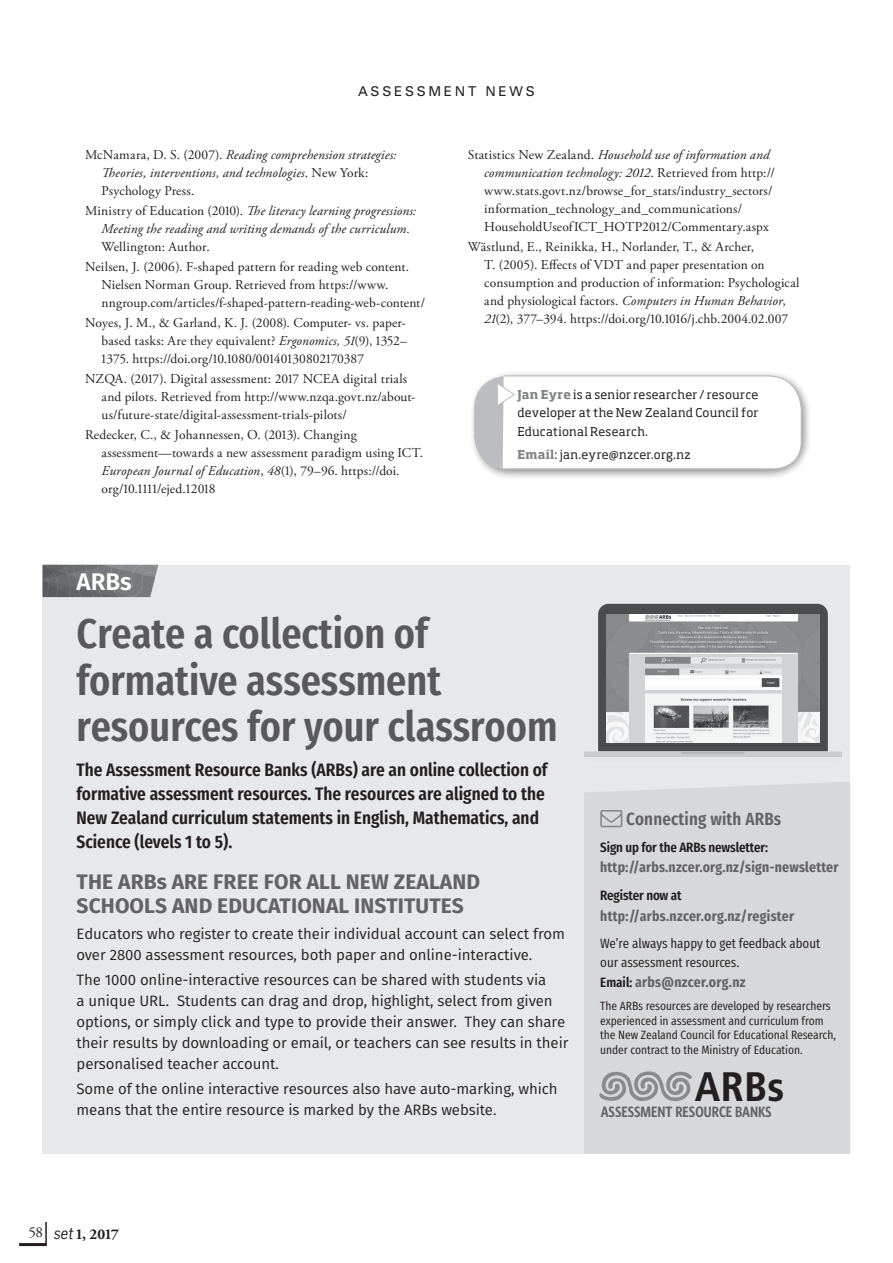
<style>
.page{position:relative;width:893px;height:1263px;background:#fff}
.page>*{position:absolute;margin:0;border:0;box-sizing:border-box;transform-origin:0 0}
.t1{font:600 41.7px/46.3px "Fira Sans Condensed";color:#59595c}
.t2{font:700 41.1px "Transit";color:#231f20}
.t3{font:600 24.15px "Fira Sans";color:#fff}
.t4{font:700 21px/24px "Fira Sans";letter-spacing:.005em;color:#636366}
.t5{font:600 18px/24px "Fira Sans Condensed";color:#231f20}
.t6{font:600 17.7px "Fira Sans Condensed";letter-spacing:.01em;color:#636366}
.t7{font:600 condensed 15.15px "Whitney HTF";color:#636366}
.t8{font:15px/21px "Fira Sans";letter-spacing:-.005em;color:#231f20}
.t9{font:700 15px "Adobe Garamond Pro";color:#231f20}
.t10{font:700 14.25px "Fira Sans Condensed";letter-spacing:.015em;color:#636366}
.t11{font:13.5px/18px "Adobe Garamond Pro";letter-spacing:.01em;color:#231f20}
.t12{font:italic 13.5px/18px "Adobe Garamond Pro";letter-spacing:.01em;color:#231f20}
.t13{font:13.5px/18.3px "Fira Sans Condensed";letter-spacing:-.005em;color:#231f20}
.t14{font:600 13.5px "Fira Sans Condensed";letter-spacing:-.01em;color:#231f20}
.t15{font:13.5px "Univers";letter-spacing:.2em;color:#231f20}
.t16{font:12px/14.4px "Fira Sans Condensed";letter-spacing:-.005em;color:#231f20}
.t17{font:12px/18.8px "Soho Pro";letter-spacing:.02em;color:#231f20;text-align:justify}
.s1{font-style:normal}
.s2{font-style:italic}
.s3{font-weight:700;color:#808285}
.s4{font-weight:600;font-size:13.5px;color:#231f20}
.s5{font-weight:400}
.s6{font-family:"M News Gothic Obl";font-weight:400}
</style>
<div class="page">
<div style="left:43px;top:565px;width:807px;height:589px;background:#e7e8e9"></div>
<svg style="left:43px;top:565px;width:115px;height:32px;background:#75767a"></svg>
<svg style="left:584px;top:604px;width:258px;height:153px"></svg>
<img style="left:606px;top:614px;width:213px;height:129px">
<div style="left:584px;top:782px;width:266px;height:372px;background:#d7d8d9"></div>
<svg style="left:599px;top:1070px;width:93px;height:32px"></svg>
<svg style="left:600px;top:810px;width:22px;height:17px"></svg>
<hr style="left:45px;top:1222px;width:2px;height:22px;background:#231f20">
<hr style="left:19px;top:1243px;width:28px;height:3px;background:#231f20">
<div style="left:469px;top:370px;width:343px;height:111px;background:#231f20;opacity:.5"></div>
<div style="left:474px;top:376px;width:326px;height:93px;background:#bcbdc0;border-radius:34px"></div>
<svg style="left:497px;top:375px;width:305px;height:95px;background:#fbfbfb"></svg>
<p class="t15" style="left:358px;top:83px;width:178px">ASSESSMENT NEWS</p>
<p class="t12" style="left:102px;top:146px;width:296px;text-indent:-16px"><span class="s1">McNamara, D. S. (2007).</span> Reading comprehension strategies:<br>Theories, interventions, and technologies<span class="s1">. New York:<br>Psychology Press.</span></p>
<p class="t12" style="left:102px;top:202px;width:316px;text-indent:-16px"><span class="s1">Ministry of Education (2010).</span> The literacy learning progressions:<br>Meeting the reading and writing demands of the curriculum.</p>
<p class="t11" style="left:85px;top:237px;width:326px;line-height:20.1px;text-indent:16px">Wellington: Author.<br>Neilsen, J. (2006). F-shaped pattern for reading web content.</p>
<p class="t11" style="left:102px;top:276px;width:325px">Nielsen Norman Group. Retrieved from https://www. nngroup.com/articles/f-shaped-pattern-reading-web-content/</p>
<p class="t11" style="left:102px;top:314px;width:307px;text-align:justify;text-indent:-16px">Noyes, J. M., &amp; Garland, K. J. (2008). Computer- vs. paper&shy;based tasks: Are they equivalent? <span class="s2">Ergonomics, 51</span>(9), 1352– 1375. https://doi.org/10.1080/00140130802170387</p>
<p class="t11" style="left:102px;top:370px;width:315px;text-indent:-16px">NZQA. (2017). Digital assessment: 2017 NCEA digital trials and pilots. Retrieved from http://www.nzqa.govt.nz/about&shy;us/future-state/digital-assessment-trials-pilots/</p>
<p class="t11" style="left:102px;top:426px;width:323px;text-indent:-16px">Redecker, C., &amp; Johannessen, O. (2013). Changing assessment—towards a new assessment paradigm using ICT.<br><span class="s2">European Journal of Education</span>, <span class="s2">48</span>(1), 79–96. https://doi. org/10.1111/ejed.12018</p>
<h3 class="t3" style="left:77px;top:561px;width:57px">ARBs</h3>
<p class="t11" style="left:484px;top:146px;width:292px;text-indent:-16px">Statistics New Zealand. <span class="s2">Household use of information and communication technology: 2012</span>. Retrieved from http:// www.stats.govt.nz/browse_for_stats/industry_sectors/ information_technology_and_communications/ HouseholdUseofICT_HOTP2012/Commentary.aspx</p>
<p class="t11" style="left:484px;top:238px;width:317px;text-indent:-16px">Wästlund, E., Reinikka, H., Norlander, T., &amp; Archer,<br>T. (2005). Effects of VDT and paper presentation on consumption and production of information: Psychological and physiological factors. <span class="s2">Computers in Human Behavior</span>, <span class="s2">21</span>(2), 377–394. https://doi.org/10.1016/j.chb.2004.02.007</p>
<p class="t17" style="left:517px;top:384px;width:243px"><span class="s3">Jan Eyre</span> is a senior researcher / resource developer at the New Zealand Council for Educational Research.</p>
<p class="t17" style="left:517px;top:445px;width:175px"><span class="s3">Email</span>: jan.eyre@nzcer.org.nz</p>
<h1 class="t1" style="left:77px;top:606px;width:483px">Create a collection of formative assessment resources for your classroom</h1>
<h3 class="t5" style="left:77px;top:756px;width:473px">The Assessment Resource Banks (ARBs) are an online collection of formative assessment resources. The resources are aligned to the New Zealand curriculum statements in English, Mathematics, and Science (levels 1 to 5).</h3>
<h3 class="t4" style="left:77px;top:869px;width:405px">THE ARBs ARE FREE FOR ALL NEW ZEALAND<br>SCHOOLS AND EDUCATIONAL INSTITUTES</h3>
<p class="t8" style="left:77px;top:923px;width:490px">Educators who register to create their individual account can select from over 2800 assessment resources, both paper and online-interactive.</p>
<p class="t8" style="left:77px;top:969px;width:494px">The 1000 online-interactive resources can be shared with students via<br>a unique URL. Students can drag and drop, highlight, select from given options, or simply click and type to provide their answer. They can share their results by downloading or email, or teachers can see results in their personalised teacher account.</p>
<p class="t8" style="left:77px;top:1078px;width:483px">Some of the online interactive resources also have auto-marking, which means that the entire resource is marked by the ARBs website.</p>
<h3 class="t6" style="left:626px;top:803px;width:156px">Connecting with ARBs</h3>
<p class="t14" style="left:600px;top:835px;width:169px">Sign up for the ARBs newsletter:</p>
<p class="t10" style="left:600px;top:854px;width:240px">http://arbs.nzcer.org.nz/sign-newsletter</p>
<p class="t14" style="left:600px;top:883px;width:83px">Register now at</p>
<p class="t10" style="left:600px;top:903px;width:195px">http://arbs.nzcer.org.nz/register</p>
<p class="t13" style="left:600px;top:933px;width:221px">We’re always happy to get feedback about our assessment resources.</p>
<p class="t10" style="left:600px;top:969px;width:147px"><span class="s4">Email:</span> arbs@nzcer.org.nz</p>
<p class="t16" style="left:600px;top:998px;width:237px">The ARBs resources are developed by researchers experienced in assessment and curriculum from the New Zealand Council for Educational Research, under contract to the Ministry of Education.</p>
<h2 class="t2" style="left:695px;top:1062px;width:92px">ARBs</h2>
<p class="t7" style="left:601px;top:1103px;width:172px">ASSESSMENT RESOURCE BANKS</p>
<p class="t9" style="left:28px;top:1225px;width:92px"><span class="s5">58</span> <span class="s6">set</span> 1, 2017</p>
</div>
